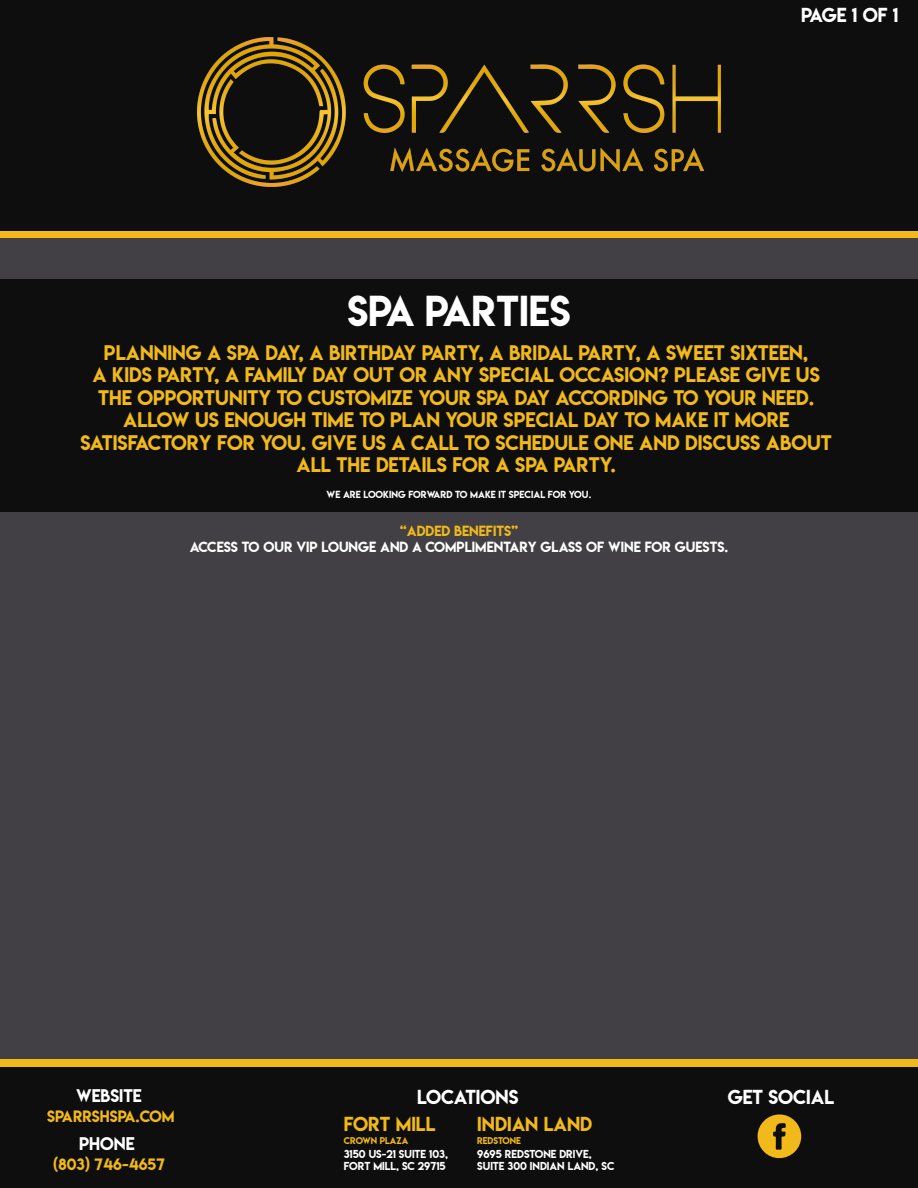
<style>
.page{position:relative;width:918px;height:1188px;background:#fff}
.page>*{position:absolute;margin:0;border:0;box-sizing:border-box;transform-origin:0 0}
.t1{font:38.55px "Lemon Milk";color:#fff}
.t2{font:18.75px/22.5px "Lemon Milk";color:#f1b919;text-align:center}
.t3{font:18px "Lemon Milk";color:#fff}
.t4{font:18px "Lemon Milk";color:#f1b919}
.t5{font:16.2px "Lemon Milk";color:#fff}
.t6{font:14.7px "Lemon Milk";color:#f1b919}
.t7{font:13.05px "Lemon Milk";color:#fff}
.t8{font:13.05px "Lemon Milk";color:#f1b919}
.t9{font:10.2px/12.3px "Lemon Milk";color:#fff}
.t10{font:9.15px "Lemon Milk";color:#fff}
.t11{font:8.7px "Lemon Milk";color:#f1b919}
</style>
<div class="page">
<div style="left:0;top:148px;width:918px;height:957px;background:#424044"></div>
<div style="left:0;top:0;width:918px;height:231px;background:#0f0e0e"></div>
<img style="left:197px;top:38px;width:524px;height:148px">
<div style="left:0;top:231px;width:918px;height:7px;background:#f1b919"></div>
<div style="left:0;top:1066px;width:918px;height:122px;background:#0f0e0e"></div>
<div style="left:0;top:1059px;width:918px;height:7px;background:#f1b919"></div>
<svg style="left:758px;top:1114px;width:43px;height:44px"></svg>
<div style="left:0;top:280px;width:918px;height:232px;background:#0f0e0e"></div>
<p class="t3" style="left:801px;top:2px;width:99px">PAGE 1 OF 1</p>
<h1 class="t1" style="left:347px;top:283px;width:225px">SPA PARTIES</h1>
<p class="t2" style="left:80px;top:341px;width:753px">PLANNING A SPA DAY, A BIRTHDAY PARTY, A BRIDAL PARTY, A SWEET SIXTEEN,<br>A KIDS PARTY, A FAMILY DAY OUT OR ANY SPECIAL OCCASION? PLEASE GIVE US THE OPPORTUNITY TO CUSTOMIZE YOUR SPA DAY ACCORDING TO YOUR NEED.<br>ALLOW US ENOUGH TIME TO PLAN YOUR SPECIAL DAY TO MAKE IT MORE SATISFACTORY FOR YOU. GIVE US A CALL TO SCHEDULE ONE AND DISCUSS ABOUT ALL THE DETAILS FOR A SPA PARTY.</p>
<p class="t10" style="left:327px;top:488px;width:266px">WE ARE LOOKING FORWARD TO MAKE IT SPECIAL FOR YOU.</p>
<p class="t8" style="left:400px;top:522px;width:120px">“ADDED BENEFITS”</p>
<p class="t7" style="left:190px;top:537px;width:540px">ACCESS TO OUR VIP LOUNGE AND A COMPLIMENTARY GLASS OF WINE FOR GUESTS.</p>
<p class="t5" style="left:76px;top:1084px;width:67px">WEBSITE</p>
<p class="t3" style="left:417px;top:1084px;width:103px">LOCATIONS</p>
<p class="t6" style="left:47px;top:1106px;width:129px">SPARRSHSPA.COM</p>
<p class="t4" style="left:344px;top:1111px;width:93px">FORT MILL</p>
<p class="t4" style="left:477px;top:1111px;width:117px">INDIAN LAND</p>
<p class="t5" style="left:79px;top:1132px;width:57px">PHONE</p>
<p class="t6" style="left:53px;top:1154px;width:113px">(803) 746-4657</p>
<p class="t11" style="left:344px;top:1134px;width:66px">CROWN PLAZA</p>
<p class="t11" style="left:477px;top:1134px;width:45px">REDSTONE</p>
<p class="t9" style="left:344px;top:1148px;width:106px">3150 US-21 SUITE 103,<br>FORT MILL, SC 29715</p>
<p class="t9" style="left:477px;top:1148px;width:139px">9695 REDSTONE DRIVE,<br>SUITE 300 INDIAN LAND, SC</p>
<p class="t3" style="left:728px;top:1084px;width:108px">GET SOCIAL</p>
</div>
